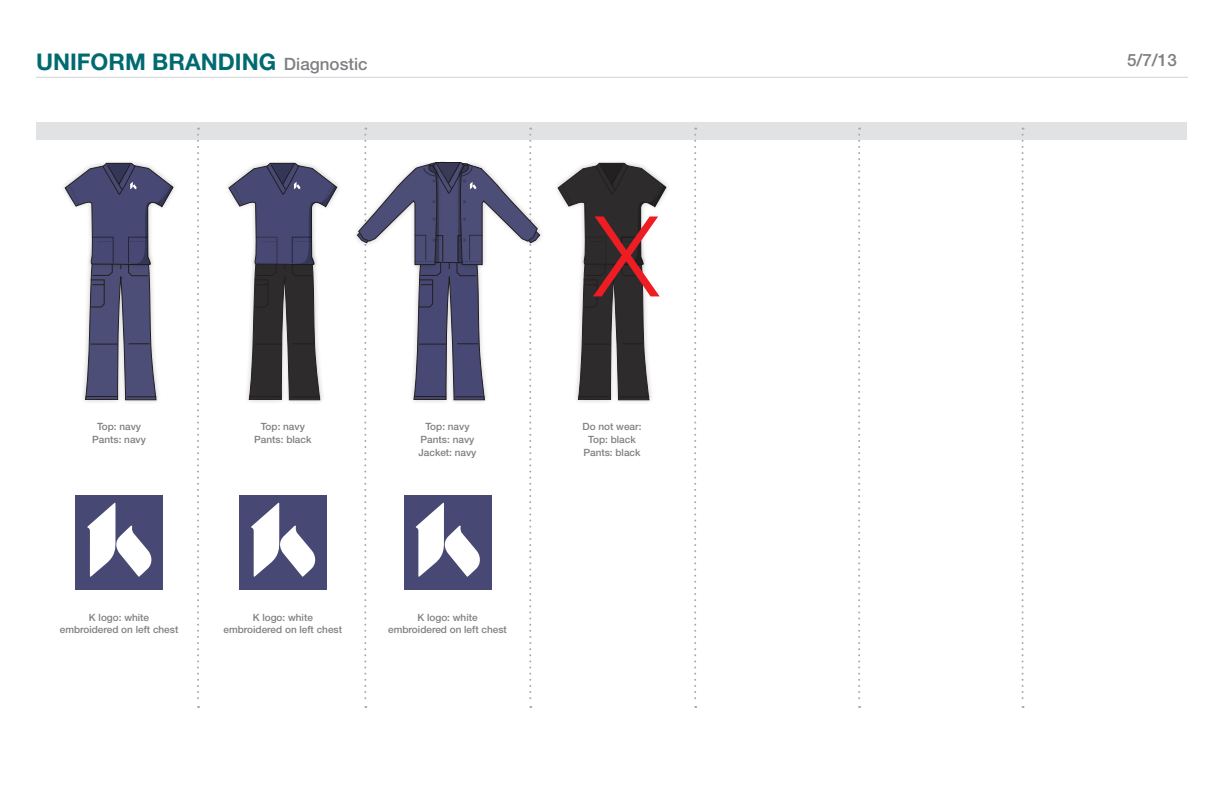
<style>
.page{position:relative;width:1224px;height:792px;background:#fff}
.page>*{position:absolute;margin:0;border:0;box-sizing:border-box;transform-origin:0 0}
.t1{font:700 23px "Helvetica Neue LT Std";color:#006a71}
.t2{font:500 17px "Helvetica Neue LT Std";color:#7e8083}
.t3{font:500 10px/12px "Helvetica Neue LT Std";color:#7e8083;text-align:center}
.s1{font-weight:500;font-size:17px;color:#7e8083}
</style>
<div class="page">
<div style="left:76px;top:495px;width:87px;height:95px;background:#474974"></div>
<div style="left:239px;top:495px;width:88px;height:95px;background:#474974"></div>
<div style="left:80px;top:234px;width:81px;height:171px;background:#231f20;opacity:.25"></div>
<div style="left:244px;top:234px;width:81px;height:171px;background:#231f20;opacity:.25"></div>
<hr style="left:36px;top:77px;width:1152px;height:1px;background:#d1d2d4">
<div style="left:36px;top:122px;width:1152px;height:18px;background:#e1e2e4"></div>
<svg style="left:197px;top:128px;width:2px;height:580px"></svg>
<svg style="left:694px;top:128px;width:2px;height:580px"></svg>
<svg style="left:858px;top:128px;width:2px;height:580px"></svg>
<svg style="left:1022px;top:128px;width:2px;height:580px"></svg>
<svg style="left:64px;top:163px;width:110px;height:237px"></svg>
<svg style="left:228px;top:163px;width:110px;height:237px"></svg>
<svg style="left:87px;top:503px;width:64px;height:74px"></svg>
<svg style="left:251px;top:503px;width:64px;height:74px"></svg>
<svg style="left:357px;top:128px;width:184px;height:580px"></svg>
<div style="left:573px;top:234px;width:81px;height:171px;background:#231f20;opacity:.25"></div>
<svg style="left:557px;top:163px;width:110px;height:237px"></svg>
<p class="t1" style="left:36px;top:48px;width:333px">UNIFORM BRANDING <span class="s1">Diagnostic</span></p>
<p class="t2" style="left:1127px;top:50px;width:51px">5/7/13</p>
<p class="t3" style="left:97px;top:420px;width:46px">Top: navy</p>
<p class="t3" style="left:92px;top:433px;width:55px">Pants: navy</p>
<p class="t3" style="left:261px;top:420px;width:46px">Top: navy</p>
<p class="t3" style="left:254px;top:433px;width:59px">Pants: black</p>
<p class="t3" style="left:425px;top:420px;width:46px">Top: navy</p>
<p class="t3" style="left:421px;top:433px;width:55px">Pants: navy</p>
<p class="t3" style="left:419px;top:446px;width:59px">Jacket: navy</p>
<p class="t3" style="left:583px;top:420px;width:60px">Do not wear:</p>
<p class="t3" style="left:588px;top:433px;width:49px">Top: black</p>
<p class="t3" style="left:583px;top:446px;width:59px">Pants: black</p>
<p class="t3" style="left:60px;top:611px;width:120px">K logo: white embroidered on left chest</p>
<p class="t3" style="left:224px;top:611px;width:120px">K logo: white embroidered on left chest</p>
<p class="t3" style="left:388px;top:611px;width:120px">K logo: white embroidered on left chest</p>
</div>
